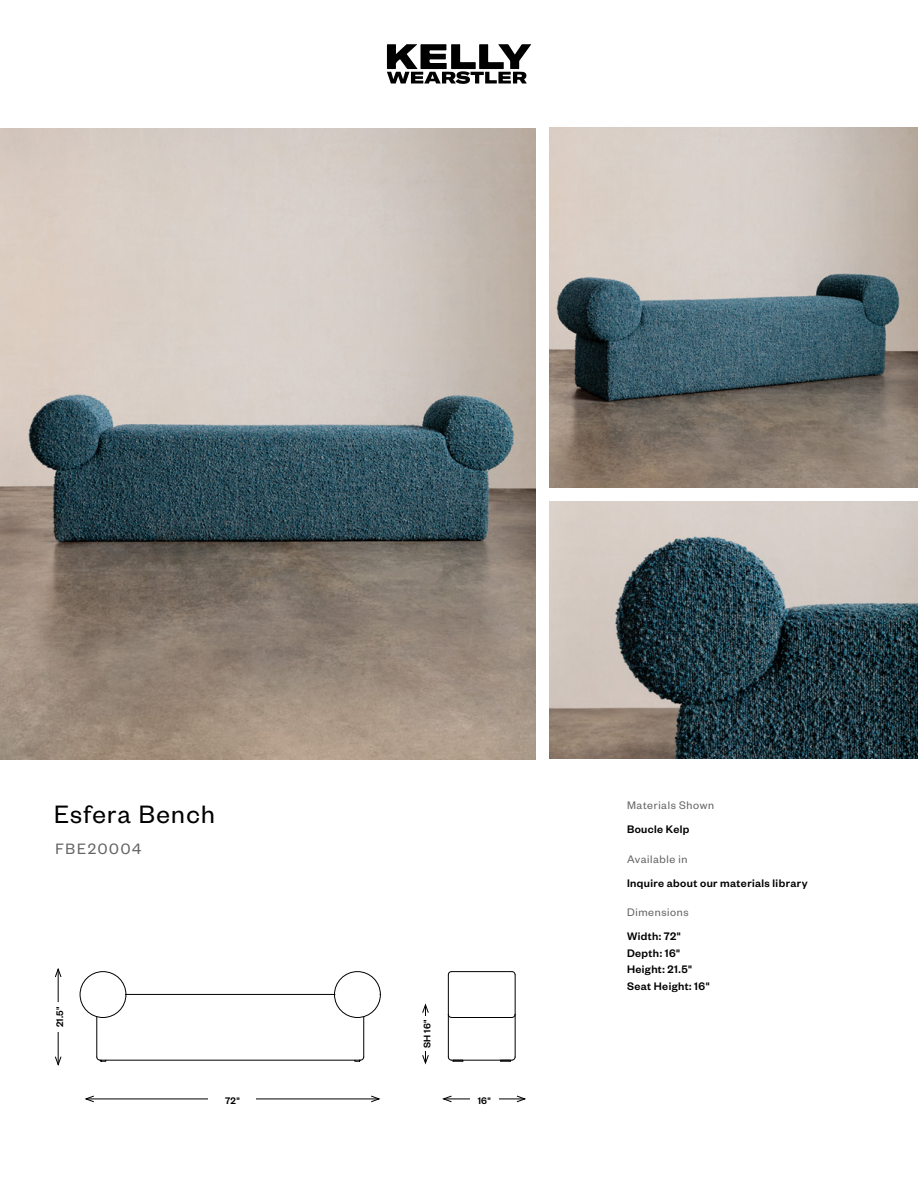
<style>
.page{position:relative;width:918px;height:1188px;background:#fff}
.page>*{position:absolute;margin:0;border:0;box-sizing:border-box;transform-origin:0 0}
.t1{font:27.6px "Founders Grotesk";letter-spacing:.05em;color:#000}
.t2{font:16.5px "Founders Grotesk";letter-spacing:.105em;color:#636466}
.t3{font:500 12px/16.5px "Founders Grotesk";letter-spacing:.035em;color:#000}
.t4{font:12px "Founders Grotesk";letter-spacing:.05em;color:#636466}
.t5{font:500 10.5px "Founders Grotesk";letter-spacing:.02em;color:#000}
</style>
<div class="page">
<svg style="left:387px;top:44px;width:144px;height:40px"></svg>
<img style="left:549px;top:127px;width:368px;height:360px">
<img style="left:549px;top:501px;width:369px;height:258px">
<img style="left:0;top:128px;width:536px;height:631px">
<hr style="left:86px;top:1099px;width:293px;height:1px;background:#000">
<svg style="left:85px;top:1096px;width:9px;height:6px"></svg>
<svg style="left:371px;top:1096px;width:9px;height:6px"></svg>
<hr style="left:444px;top:1099px;width:81px;height:1px;background:#000">
<svg style="left:443px;top:1096px;width:9px;height:6px"></svg>
<svg style="left:517px;top:1096px;width:9px;height:6px"></svg>
<div style="left:209px;top:1088px;width:47px;height:21px;background:#fff"></div>
<div style="left:470px;top:1088px;width:29px;height:21px;background:#fff"></div>
<hr style="left:425px;top:1005px;width:1px;height:58px;background:#000">
<svg style="left:422px;top:1055px;width:7px;height:9px"></svg>
<svg style="left:422px;top:1004px;width:7px;height:9px"></svg>
<hr style="left:58px;top:969px;width:1px;height:96px;background:#000">
<svg style="left:55px;top:1056px;width:6px;height:9px"></svg>
<svg style="left:55px;top:968px;width:6px;height:9px"></svg>
<div style="left:415px;top:1017px;width:21px;height:34px;background:#fff"></div>
<div style="left:48px;top:1002px;width:20px;height:30px;background:#fff"></div>
<hr style="left:126px;top:994px;width:209px;height:1px;background:#000">
<hr style="left:97px;top:1017px;width:1px;height:40px;background:#000">
<div style="left:80px;top:972px;width:46px;height:46px;border:1px solid #000;border-radius:50%"></div>
<hr style="left:100px;top:1060px;width:261px;height:1px;background:#000">
<svg style="left:97px;top:1057px;width:9px;height:4px"></svg>
<div style="left:334px;top:972px;width:46px;height:46px;border:1px solid #000;border-radius:50%"></div>
<hr style="left:363px;top:1017px;width:1px;height:40px;background:#000">
<svg style="left:355px;top:1057px;width:9px;height:4px"></svg>
<hr style="left:448px;top:1014px;width:1px;height:43px;background:#000">
<hr style="left:451px;top:1060px;width:61px;height:1px;background:#000">
<hr style="left:515px;top:1014px;width:1px;height:43px;background:#000">
<svg style="left:448px;top:1057px;width:15px;height:5px"></svg>
<svg style="left:501px;top:1057px;width:14px;height:5px"></svg>
<hr style="left:451px;top:971px;width:61px;height:1px;background:#000">
<hr style="left:451px;top:1017px;width:61px;height:1px;background:#000">
<hr style="left:448px;top:975px;width:1px;height:39px;background:#000">
<hr style="left:515px;top:975px;width:1px;height:39px;background:#000">
<h1 class="t1" style="left:54px;top:797px;width:162px">Esfera Bench</h1>
<p class="t4" style="left:627px;top:798px;width:88px">Materials Shown</p>
<p class="t3" style="left:627px;top:821px;width:64px">Boucle Kelp</p>
<p class="t4" style="left:627px;top:852px;width:62px">Available in</p>
<p class="t3" style="left:627px;top:874px;width:182px">Inquire about our materials library</p>
<p class="t4" style="left:627px;top:905px;width:63px">Dimensions</p>
<p class="t3" style="left:627px;top:928px;width:84px">Width: 72"<br>Depth: 16"<br>Height: 21.5"<br>Seat Height: 16"</p>
<h2 class="t2" style="left:56px;top:838px;width:87px">FBE20004</h2>
<p class="t5" style="left:53px;top:1027px;width:22px;rotate:-90deg">21.5"</p>
<p class="t5" style="left:421px;top:1048px;width:30px;rotate:-90deg">SH 16"</p>
<p class="t5" style="left:225px;top:1094px;width:16px">72"</p>
<p class="t5" style="left:478px;top:1094px;width:15px">16"</p>
</div>
